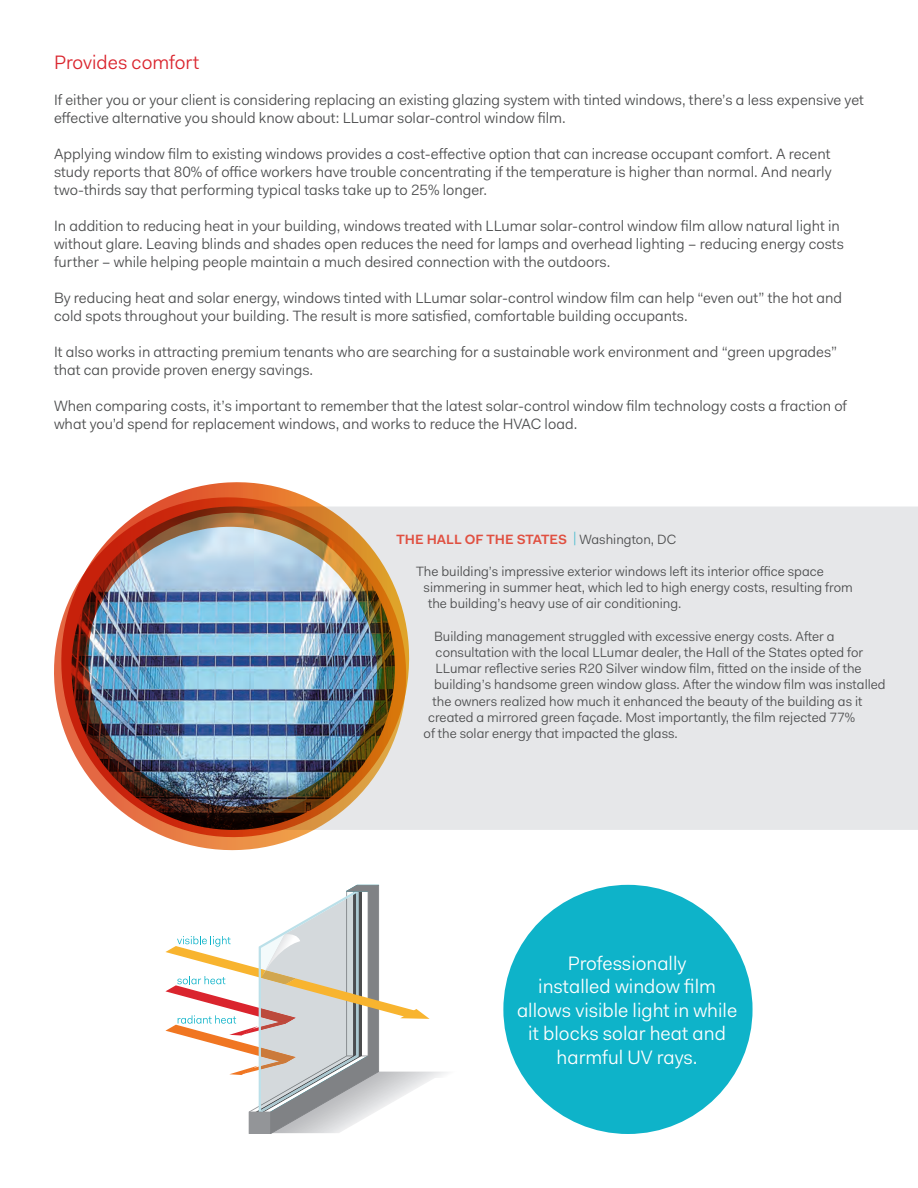
<style>
.page{position:relative;width:918px;height:1188px;background:#fff}
.page>*{position:absolute;margin:0;border:0;box-sizing:border-box;transform-origin:0 0}
.t1{font:19.5px/23.4px "L Lumar Fakt Pro Blond";color:#fff;text-align:center}
.t2{font:19.5px "L Lumar Fakt Pro Blond";color:#da252e}
.t3{font:15px/18px "L Lumar Fakt Pro Blond";color:#4b4c4d}
.t4{font:13.5px "L Lumar Fakt Pro Blond";color:#4b4c4d}
.t5{font:600 13.5px "L Lumar Fakt Pro";color:#e05041}
.s1{font-family:"L Lumar Fakt Pro Blond";font-weight:400;color:#4abccf}
.s2{font-family:"L Lumar Fakt Pro Blond";font-weight:400;color:#4b4c4d}
</style>
<div class="page">
<div style="left:426px;top:507px;width:492px;height:323px;background:#e6e7e9"></div>
<img style="left:54px;top:482px;width:372px;height:369px">
<svg style="left:165px;top:885px;width:282px;height:249px"></svg>
<div style="left:503px;top:885px;width:250px;height:249px;background:#0eb3c9;border-radius:50%"></div>
<p class="t2" style="left:54px;top:49px;width:147px">Provides comfort</p>
<p class="t3" style="left:54px;top:90px;width:812px">If either you or your client is considering replacing an existing glazing system with tinted windows, there’s a less expensive yet effective alternative you should know about: LLumar solar-control window film.</p>
<p class="t3" style="left:54px;top:144px;width:779px;text-align:justify">Applying window film to existing windows provides a cost-effective option that can increase occupant comfort. A recent study reports that 80% of office workers have trouble concentrating if the temperature is higher than normal. And nearly two-thirds say that performing typical tasks take up to 25% longer.</p>
<p class="t3" style="left:54px;top:216px;width:792px">In addition to reducing heat in your building, windows treated with LLumar solar-control window film allow natural light in without glare. Leaving blinds and shades open reduces the need for lamps and overhead lighting – reducing energy costs further – while helping people maintain a much desired connection with the outdoors.</p>
<p class="t3" style="left:54px;top:288px;width:790px">By reducing heat and solar energy, windows tinted with LLumar solar-control window film can help “even out” the hot and cold spots throughout your building. The result is more satisfied, comfortable building occupants.</p>
<p class="t3" style="left:54px;top:342px;width:785px">It also works in attracting premium tenants who are searching for a sustainable work environment and “green upgrades” that can provide proven energy savings.</p>
<p class="t3" style="left:54px;top:396px;width:795px">When comparing costs, it’s important to remember that the latest solar-control window film technology costs a fraction of what you’d spend for replacement windows, and works to reduce the HVAC load.</p>
<p class="t5" style="left:397px;top:530px;width:281px">THE HALL OF THE STATES <span class="s1">|</span> <span class="s2">Washington, DC</span></p>
<p class="t4" style="left:416px;top:562px;width:409px">The building’s impressive exterior windows left its interior office space</p>
<p class="t4" style="left:424px;top:579px;width:431px">simmering in summer heat, which led to high energy costs, resulting from</p>
<p class="t4" style="left:428px;top:595px;width:255px">the building’s heavy use of air conditioning.</p>
<p class="t4" style="left:434px;top:627px;width:402px">Building management struggled with excessive energy costs. After a</p>
<p class="t4" style="left:436px;top:643px;width:429px">consultation with the local LLumar dealer, the Hall of the States opted for</p>
<p class="t4" style="left:436px;top:660px;width:427px">LLumar reflective series R20 Silver window film, fitted on the inside of the</p>
<p class="t4" style="left:434px;top:676px;width:453px">building’s handsome green window glass. After the window film was installed</p>
<p class="t4" style="left:433px;top:692px;width:431px">the owners realized how much it enhanced the beauty of the building as it</p>
<p class="t4" style="left:428px;top:708px;width:429px">created a mirrored green façade. Most importantly, the film rejected 77%</p>
<p class="t4" style="left:424px;top:724px;width:256px">of the solar energy that impacted the glass.</p>
<p class="t1" style="left:517px;top:951px;width:222px">Professionally<br>installed window film allows visible light in while it blocks solar heat and harmful UV rays.</p>
</div>
